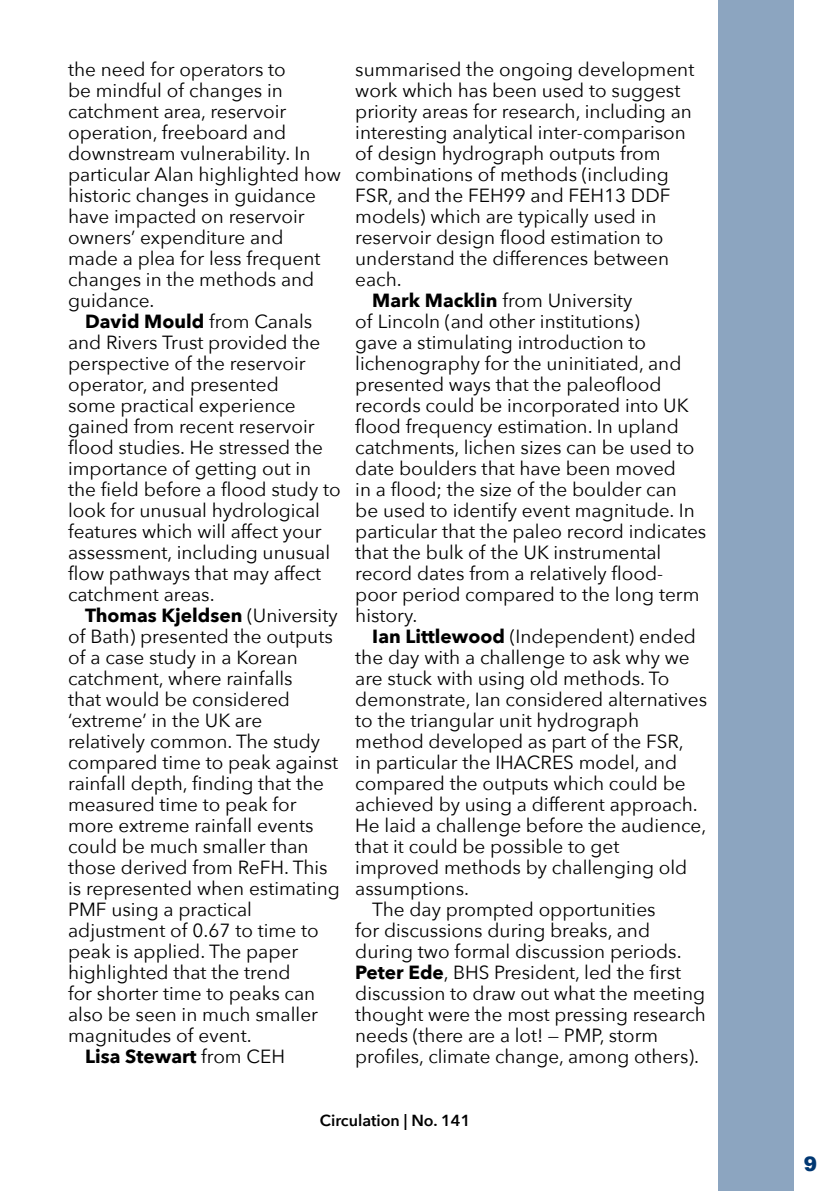
<style>
.page{position:relative;width:840px;height:1191px;background:#fff}
.page>*{position:absolute;margin:0;border:0;box-sizing:border-box;transform-origin:0 0}
.t1{font:900 20px "Arial";color:#003772}
.t2{font:19px "Avenir Next";color:#000}
.t3{font:700 19px "Avenir Next";color:#000}
.t4{font:600 16px "Avenir Next";color:#000}
.s1{font-weight:400}
.s2{font-weight:700}
</style>
<div class="page">
<div style="left:718px;top:0;width:75px;height:1191px;background:#8ca5c0"></div>
<p class="t2" style="left:68px;top:53px;width:219px">the need for operators to</p>
<p class="t2" style="left:68px;top:74px;width:216px">be mindful of changes in</p>
<p class="t2" style="left:68px;top:95px;width:220px">catchment area, reservoir</p>
<p class="t2" style="left:68px;top:116px;width:219px">operation, freeboard and</p>
<p class="t2" style="left:68px;top:137px;width:244px">downstream vulnerability. In</p>
<p class="t2" style="left:68px;top:158px;width:274px">particular Alan highlighted how</p>
<p class="t2" style="left:68px;top:179px;width:249px">historic changes in guidance</p>
<p class="t2" style="left:68px;top:200px;width:238px">have impacted on reservoir</p>
<p class="t2" style="left:68px;top:221px;width:217px">owners’ expenditure and</p>
<p class="t2" style="left:68px;top:242px;width:254px">made a plea for less frequent</p>
<p class="t2" style="left:68px;top:263px;width:248px">changes in the methods and</p>
<p class="t2" style="left:68px;top:284px;width:88px">guidance.</p>
<p class="t3" style="left:85px;top:305px;width:228px">David Mould <span class="s1">from Canals</span></p>
<p class="t2" style="left:68px;top:326px;width:254px">and Rivers Trust provided the</p>
<p class="t2" style="left:68px;top:347px;width:239px">perspective of the reservoir</p>
<p class="t2" style="left:68px;top:368px;width:212px">operator, and presented</p>
<p class="t2" style="left:68px;top:389px;width:229px">some practical experience</p>
<p class="t2" style="left:68px;top:410px;width:248px">gained from recent reservoir</p>
<p class="t2" style="left:68px;top:431px;width:256px">flood studies. He stressed the</p>
<p class="t2" style="left:68px;top:452px;width:245px">importance of getting out in</p>
<p class="t2" style="left:68px;top:473px;width:274px">the field before a flood study to</p>
<p class="t2" style="left:68px;top:494px;width:253px">look for unusual hydrological</p>
<p class="t2" style="left:68px;top:515px;width:255px">features which will affect your</p>
<p class="t2" style="left:68px;top:536px;width:263px">assessment, including unusual</p>
<p class="t2" style="left:68px;top:557px;width:254px">flow pathways that may affect</p>
<p class="t2" style="left:68px;top:578px;width:148px">catchment areas.</p>
<p class="t3" style="left:85px;top:598px;width:254px">Thomas Kjeldsen <span class="s1">(University</span></p>
<p class="t2" style="left:68px;top:620px;width:266px">of Bath) presented the outputs</p>
<p class="t2" style="left:68px;top:641px;width:231px">of a case study in a Korean</p>
<p class="t2" style="left:68px;top:662px;width:226px">catchment, where rainfalls</p>
<p class="t2" style="left:68px;top:683px;width:223px">that would be considered</p>
<p class="t2" style="left:68px;top:704px;width:196px">‘extreme’ in the UK are</p>
<p class="t2" style="left:68px;top:725px;width:253px">relatively common. The study</p>
<p class="t2" style="left:68px;top:746px;width:271px">compared time to peak against</p>
<p class="t2" style="left:68px;top:767px;width:257px">rainfall depth, finding that the</p>
<p class="t2" style="left:68px;top:788px;width:230px">measured time to peak for</p>
<p class="t2" style="left:68px;top:809px;width:247px">more extreme rainfall events</p>
<p class="t2" style="left:68px;top:830px;width:242px">could be much smaller than</p>
<p class="t2" style="left:68px;top:851px;width:261px">those derived from ReFH. This</p>
<p class="t2" style="left:68px;top:872px;width:273px">is represented when estimating</p>
<p class="t2" style="left:68px;top:893px;width:185px">PMF using a practical</p>
<p class="t2" style="left:68px;top:914px;width:252px">adjustment of 0.67 to time to</p>
<p class="t2" style="left:68px;top:935px;width:231px">peak is applied. The paper</p>
<p class="t2" style="left:68px;top:956px;width:224px">highlighted that the trend</p>
<p class="t2" style="left:68px;top:977px;width:248px">for shorter time to peaks can</p>
<p class="t2" style="left:68px;top:998px;width:251px">also be seen in much smaller</p>
<p class="t2" style="left:68px;top:1019px;width:185px">magnitudes of event.</p>
<p class="t3" style="left:85px;top:1039px;width:201px">Lisa Stewart <span class="s1">from CEH</span></p>
<p class="t2" style="left:355px;top:53px;width:340px">summarised the ongoing development</p>
<p class="t2" style="left:355px;top:74px;width:326px">work which has been used to suggest</p>
<p class="t2" style="left:355px;top:95px;width:338px">priority areas for research, including an</p>
<p class="t2" style="left:355px;top:116px;width:332px">interesting analytical inter-comparison</p>
<p class="t2" style="left:355px;top:137px;width:307px">of design hydrograph outputs from</p>
<p class="t2" style="left:355px;top:158px;width:315px">combinations of methods (including</p>
<p class="t2" style="left:355px;top:179px;width:316px">FSR, and the FEH99 and FEH13 DDF</p>
<p class="t2" style="left:355px;top:200px;width:302px">models) which are typically used in</p>
<p class="t2" style="left:355px;top:221px;width:309px">reservoir design flood estimation to</p>
<p class="t2" style="left:355px;top:242px;width:315px">understand the differences between</p>
<p class="t2" style="left:355px;top:263px;width:48px">each.</p>
<p class="t2" style="left:372px;top:284px;width:261px"><span class="s2">Mark Macklin</span> from University</p>
<p class="t2" style="left:355px;top:305px;width:286px">of Lincoln (and other institutions)</p>
<p class="t2" style="left:355px;top:326px;width:292px">gave a stimulating introduction to</p>
<p class="t2" style="left:355px;top:347px;width:327px">lichenography for the uninitiated, and</p>
<p class="t2" style="left:355px;top:368px;width:307px">presented ways that the paleoflood</p>
<p class="t2" style="left:355px;top:389px;width:335px">records could be incorporated into UK</p>
<p class="t2" style="left:355px;top:410px;width:325px">flood frequency estimation. In upland</p>
<p class="t2" style="left:355px;top:431px;width:340px">catchments, lichen sizes can be used to</p>
<p class="t2" style="left:355px;top:452px;width:322px">date boulders that have been moved</p>
<p class="t2" style="left:355px;top:473px;width:323px">in a flood; the size of the boulder can</p>
<p class="t2" style="left:355px;top:494px;width:341px">be used to identify event magnitude. In</p>
<p class="t2" style="left:355px;top:515px;width:352px">particular that the paleo record indicates</p>
<p class="t2" style="left:355px;top:536px;width:307px">that the bulk of the UK instrumental</p>
<p class="t2" style="left:355px;top:557px;width:309px">record dates from a relatively flood-</p>
<p class="t2" style="left:355px;top:578px;width:345px">poor period compared to the long term</p>
<p class="t2" style="left:355px;top:599px;width:64px">history.</p>
<p class="t2" style="left:372px;top:620px;width:325px"><span class="s2">Ian Littlewood</span> (Independent) ended</p>
<p class="t2" style="left:355px;top:641px;width:336px">the day with a challenge to ask why we</p>
<p class="t2" style="left:355px;top:662px;width:315px">are stuck with using old methods. To</p>
<p class="t2" style="left:355px;top:683px;width:353px">demonstrate, Ian considered alternatives</p>
<p class="t2" style="left:355px;top:704px;width:285px">to the triangular unit hydrograph</p>
<p class="t2" style="left:355px;top:725px;width:330px">method developed as part of the FSR,</p>
<p class="t2" style="left:355px;top:746px;width:323px">in particular the IHACRES model, and</p>
<p class="t2" style="left:355px;top:767px;width:332px">compared the outputs which could be</p>
<p class="t2" style="left:355px;top:788px;width:344px">achieved by using a different approach.</p>
<p class="t2" style="left:355px;top:809px;width:352px">He laid a challenge before the audience,</p>
<p class="t2" style="left:355px;top:830px;width:265px">that it could be possible to get</p>
<p class="t2" style="left:355px;top:851px;width:333px">improved methods by challenging old</p>
<p class="t2" style="left:355px;top:872px;width:115px">assumptions.</p>
<p class="t2" style="left:372px;top:893px;width:285px">The day prompted opportunities</p>
<p class="t2" style="left:355px;top:914px;width:296px">for discussions during breaks, and</p>
<p class="t2" style="left:355px;top:935px;width:328px">during two formal discussion periods.</p>
<p class="t2" style="left:355px;top:956px;width:327px"><span class="s2">Peter Ede</span>, BHS President, led the first</p>
<p class="t2" style="left:355px;top:977px;width:351px">discussion to draw out what the meeting</p>
<p class="t2" style="left:355px;top:998px;width:352px">thought were the most pressing research</p>
<p class="t2" style="left:355px;top:1019px;width:304px">needs (there are a lot! — PMP, storm</p>
<p class="t2" style="left:355px;top:1040px;width:345px">profiles, climate change, among others).</p>
<p class="t4" style="left:320px;top:1107px;width:152px">Circulation | No. 141</p>
<p class="t1" style="left:803px;top:1149px;width:15px">9</p>
</div>
